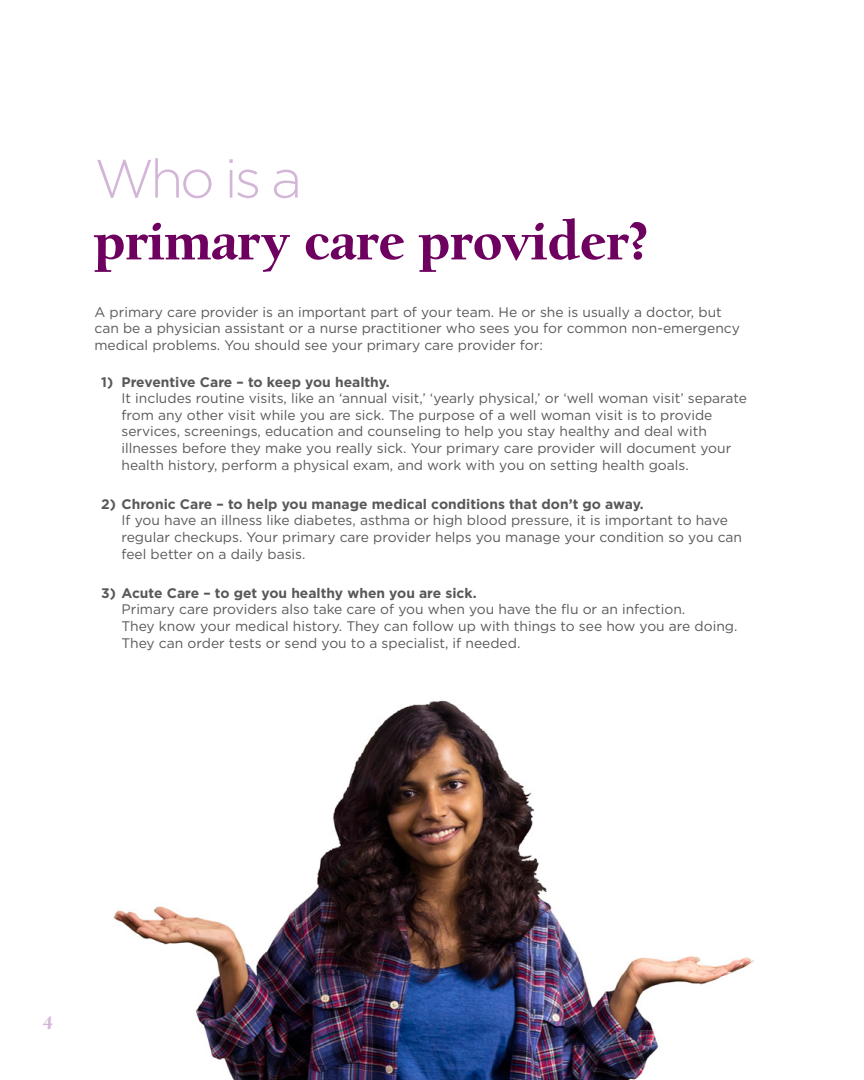
<style>
.page{position:relative;width:864px;height:1080px;background:#fff}
.page>*{position:absolute;margin:0;border:0;box-sizing:border-box;transform-origin:0 0}
.t1{font:900 54px "Californian FB";color:#6e005f}
.t2{font:300 54px "Gotham";color:#d3b6d7}
.t3{font:900 18.75px "Californian FB";color:#d3b6d7}
.t4{font:13.8px/16.6px "Gotham";color:#58595b}
.t5{font:700 13.8px "Gotham";color:#58595b}
</style>
<div class="page">
<img style="left:113px;top:700px;width:641px;height:380px">
<h1 class="t2" style="left:94px;top:144px;width:209px">Who is a</h1>
<h1 class="t1" style="left:94px;top:210px;width:555px">primary care provider?</h1>
<p class="t4" style="left:94px;top:303px;width:647px">A primary care provider is an important part of your team. He or she is usually a doctor, but can be a physician assistant or a nurse practitioner who sees you for common non-emergency medical problems. You should see your primary care provider for:</p>
<p class="t5" style="left:101px;top:373px;width:290px">1) Preventive Care – to keep you healthy.</p>
<p class="t4" style="left:122px;top:390px;width:627px">It includes routine visits, like an ‘annual visit,’ ‘yearly physical,’ or ‘well woman visit’ separate from any other visit while you are sick. The purpose of a well woman visit is to provide services, screenings, education and counseling to help you stay healthy and deal with illnesses before they make you really sick. Your primary care provider will document your health history, perform a physical exam, and work with you on setting health goals.</p>
<p class="t5" style="left:101px;top:495px;width:544px">2) Chronic Care – to help you manage medical conditions that don’t go away.</p>
<p class="t4" style="left:122px;top:512px;width:622px">If you have an illness like diabetes, asthma or high blood pressure, it is important to have regular checkups. Your primary care provider helps you manage your condition so you can feel better on a daily basis.</p>
<p class="t5" style="left:101px;top:584px;width:377px">3) Acute Care – to get you healthy when you are sick.</p>
<p class="t4" style="left:122px;top:601px;width:618px">Primary care providers also take care of you when you have the flu or an infection.<br>They know your medical history. They can follow up with things to see how you are doing.<br>They can order tests or send you to a specialist, if needed.</p>
<h2 class="t3" style="left:43px;top:1012px;width:11px">4</h2>
</div>
